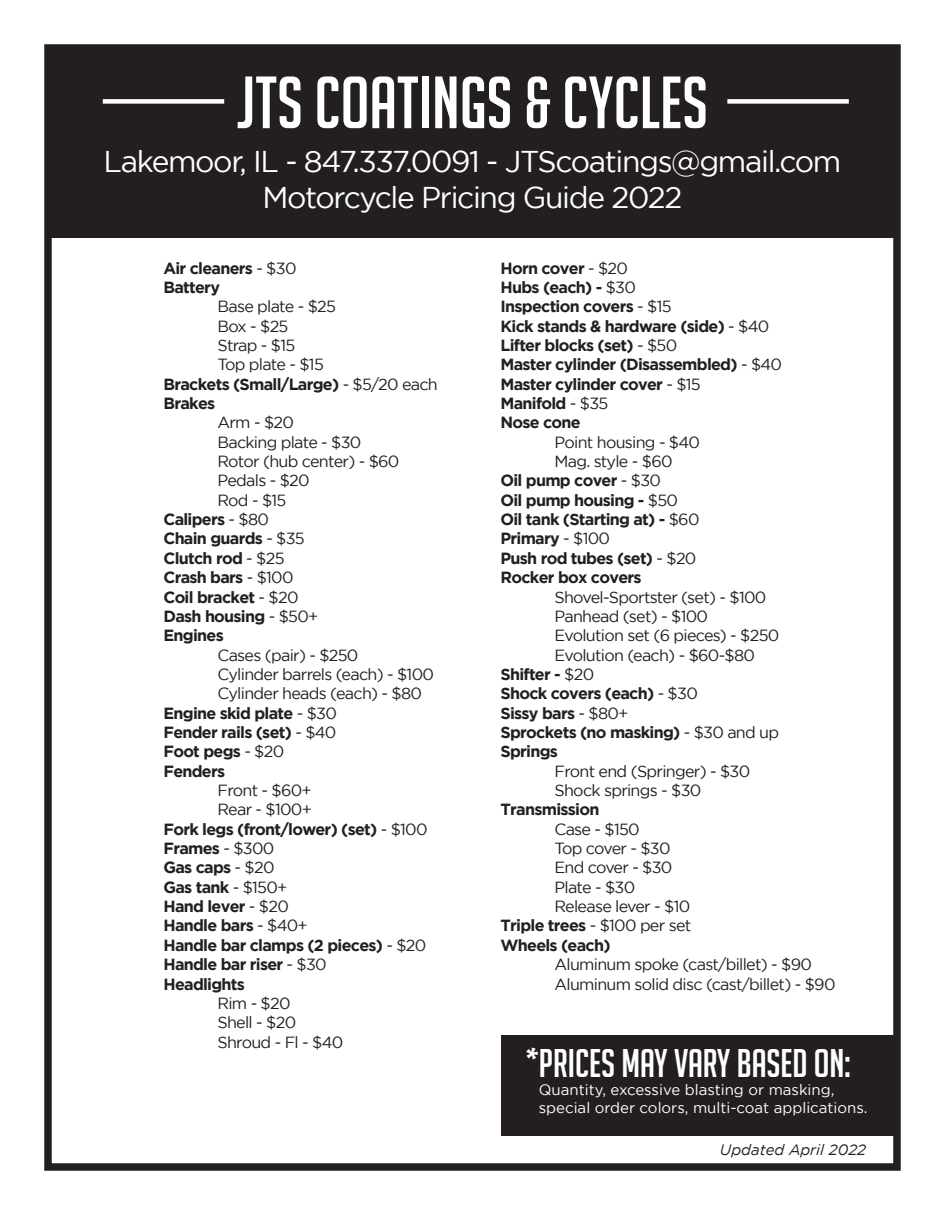
<style>
.page{position:relative;width:945px;height:1215px;background:#fff}
.page>*{position:absolute;margin:0;border:0;box-sizing:border-box;transform-origin:0 0}
.t1{font:72px "Big Noodle Titling";color:#fff}
.t2{font:39px "Big Noodle Titling";color:#fff}
.t3{font:30px "Gotham";letter-spacing:-.045em;color:#fff}
.t4{font:700 16.2px "Gotham";letter-spacing:-.045em;color:#231f20}
.t5{font:16.2px "Gotham";letter-spacing:-.045em;color:#231f20}
.t6{font:15px "Gotham";color:#fff}
.t7{font:italic 15px "Gotham";color:#231f20}
.s1{font-weight:400}
</style>
<div class="page">
<div style="left:45px;top:45px;width:855px;height:192px;background:#231f20"></div>
<div style="left:44px;top:44px;width:857px;height:1127px;border:8px solid #231f20"></div>
<div style="left:727px;top:99px;width:122px;height:5px;background:#fff"></div>
<div style="left:103px;top:99px;width:121px;height:5px;background:#fff"></div>
<div style="left:501px;top:1035px;width:399px;height:100px;background:#231f20"></div>
<p class="t1" style="left:237px;top:64px;width:473px">JTS COATINGS &amp; CYCLES</p>
<p class="t3" style="left:103px;top:144px;width:740px">Lakemoor, IL - 847.337.0091 - JTScoatings@gmail.com</p>
<p class="t3" style="left:263px;top:180px;width:421px">Motorcycle Pricing Guide 2022</p>
<p class="t4" style="left:164px;top:258px;width:135px">Air cleaners <span class="s1">- $30</span></p>
<p class="t4" style="left:164px;top:278px;width:58px">Battery</p>
<p class="t5" style="left:218px;top:298px;width:120px">Base plate - $25</p>
<p class="t5" style="left:218px;top:317px;width:72px">Box - $25</p>
<p class="t5" style="left:218px;top:336px;width:79px">Strap - $15</p>
<p class="t5" style="left:218px;top:356px;width:108px">Top plate - $15</p>
<p class="t4" style="left:164px;top:375px;width:276px">Brackets (Small/Large) <span class="s1">- $5/20 each</span></p>
<p class="t4" style="left:164px;top:394px;width:53px">Brakes</p>
<p class="t5" style="left:218px;top:414px;width:78px">Arm - $20</p>
<p class="t5" style="left:218px;top:433px;width:145px">Backing plate - $30</p>
<p class="t5" style="left:218px;top:452px;width:183px">Rotor (hub center) - $60</p>
<p class="t5" style="left:218px;top:472px;width:94px">Pedals - $20</p>
<p class="t5" style="left:218px;top:491px;width:70px">Rod - $15</p>
<p class="t4" style="left:164px;top:510px;width:107px">Calipers <span class="s1">- $80</span></p>
<p class="t4" style="left:164px;top:529px;width:143px">Chain guards <span class="s1">- $35</span></p>
<p class="t4" style="left:164px;top:549px;width:123px">Clutch rod <span class="s1">- $25</span></p>
<p class="t4" style="left:164px;top:568px;width:132px">Crash bars <span class="s1">- $100</span></p>
<p class="t4" style="left:164px;top:587px;width:137px">Coil bracket <span class="s1">- $20</span></p>
<p class="t4" style="left:164px;top:607px;width:156px">Dash housing <span class="s1">- $50+</span></p>
<p class="t4" style="left:164px;top:626px;width:62px">Engines</p>
<p class="t5" style="left:218px;top:646px;width:142px">Cases (pair) - $250</p>
<p class="t5" style="left:218px;top:665px;width:218px">Cylinder barrels (each) - $100</p>
<p class="t5" style="left:218px;top:685px;width:206px">Cylinder heads (each) - $80</p>
<p class="t4" style="left:164px;top:704px;width:175px">Engine skid plate <span class="s1">- $30</span></p>
<p class="t4" style="left:164px;top:723px;width:175px">Fender rails (set) <span class="s1">- $40</span></p>
<p class="t4" style="left:164px;top:742px;width:122px">Foot pegs <span class="s1">- $20</span></p>
<p class="t4" style="left:164px;top:762px;width:63px">Fenders</p>
<p class="t5" style="left:218px;top:781px;width:96px">Front - $60+</p>
<p class="t5" style="left:218px;top:801px;width:96px">Rear - $100+</p>
<p class="t4" style="left:164px;top:820px;width:266px">Fork legs (front/lower) (set) <span class="s1">- $100</span></p>
<p class="t4" style="left:164px;top:839px;width:112px">Frames <span class="s1">- $300</span></p>
<p class="t4" style="left:164px;top:858px;width:113px">Gas caps <span class="s1">- $20</span></p>
<p class="t4" style="left:164px;top:878px;width:126px">Gas tank <span class="s1">- $150+</span></p>
<p class="t4" style="left:164px;top:897px;width:127px">Hand lever <span class="s1">- $20</span></p>
<p class="t4" style="left:164px;top:916px;width:146px">Handle bars <span class="s1">- $40+</span></p>
<p class="t4" style="left:164px;top:936px;width:264px">Handle bar clamps (2 pieces) <span class="s1">- $20</span></p>
<p class="t4" style="left:164px;top:955px;width:165px">Handle bar riser <span class="s1">- $30</span></p>
<p class="t4" style="left:164px;top:974px;width:83px">Headlights</p>
<p class="t5" style="left:218px;top:994px;width:75px">Rim - $20</p>
<p class="t5" style="left:218px;top:1014px;width:80px">Shell - $20</p>
<p class="t5" style="left:218px;top:1033px;width:127px">Shroud - Fl - $40</p>
<p class="t4" style="left:501px;top:258px;width:129px">Horn cover <span class="s1">- $20</span></p>
<p class="t4" style="left:501px;top:278px;width:137px">Hubs (each) - <span class="s1">$30</span></p>
<p class="t4" style="left:501px;top:297px;width:173px">Inspection covers <span class="s1">- $15</span></p>
<p class="t4" style="left:501px;top:317px;width:270px">Kick stands &amp; hardware (side) <span class="s1">- $40</span></p>
<p class="t4" style="left:501px;top:336px;width:178px">Lifter blocks (set) <span class="s1">- $50</span></p>
<p class="t4" style="left:501px;top:355px;width:283px">Master cylinder (Disassembled) <span class="s1">- $40</span></p>
<p class="t4" style="left:501px;top:375px;width:202px">Master cylinder cover <span class="s1">- $15</span></p>
<p class="t4" style="left:501px;top:394px;width:109px">Manifold <span class="s1">- $35</span></p>
<p class="t4" style="left:501px;top:413px;width:82px">Nose cone</p>
<p class="t5" style="left:555px;top:433px;width:147px">Point housing - $40</p>
<p class="t5" style="left:555px;top:452px;width:120px">Mag. style - $60</p>
<p class="t4" style="left:501px;top:471px;width:162px">Oil pump cover <span class="s1">- $30</span></p>
<p class="t4" style="left:501px;top:491px;width:179px">Oil pump housing - <span class="s1">$50</span></p>
<p class="t4" style="left:501px;top:510px;width:201px">Oil tank (Starting at) - <span class="s1">$60</span></p>
<p class="t4" style="left:501px;top:529px;width:111px">Primary <span class="s1">- $100</span></p>
<p class="t4" style="left:501px;top:549px;width:197px">Push rod tubes (set) <span class="s1">- $20</span></p>
<p class="t4" style="left:501px;top:568px;width:143px">Rocker box covers</p>
<p class="t5" style="left:555px;top:588px;width:213px">Shovel-Sportster (set) - $100</p>
<p class="t5" style="left:555px;top:607px;width:155px">Panhead (set) - $100</p>
<p class="t5" style="left:555px;top:627px;width:226px">Evolution set (6 pieces) - $250</p>
<p class="t5" style="left:555px;top:646px;width:202px">Evolution (each) - $60-$80</p>
<p class="t4" style="left:501px;top:665px;width:95px">Shifter - <span class="s1">$20</span></p>
<p class="t4" style="left:501px;top:684px;width:199px">Shock covers (each) <span class="s1">- $30</span></p>
<p class="t4" style="left:501px;top:704px;width:130px">Sissy bars <span class="s1">- $80+</span></p>
<p class="t4" style="left:501px;top:723px;width:280px">Sprockets (no masking) <span class="s1">- $30 and up</span></p>
<p class="t4" style="left:501px;top:742px;width:59px">Springs</p>
<p class="t5" style="left:555px;top:762px;width:197px">Front end (Springer) - $30</p>
<p class="t5" style="left:555px;top:781px;width:148px">Shock springs - $30</p>
<p class="t4" style="left:501px;top:800px;width:100px">Transmission</p>
<p class="t5" style="left:555px;top:820px;width:87px">Case - $150</p>
<p class="t5" style="left:555px;top:839px;width:118px">Top cover - $30</p>
<p class="t5" style="left:555px;top:859px;width:120px">End cover - $30</p>
<p class="t5" style="left:555px;top:878px;width:82px">Plate - $30</p>
<p class="t5" style="left:555px;top:897px;width:137px">Release lever - $10</p>
<p class="t4" style="left:501px;top:916px;width:192px">Triple trees <span class="s1">- $100 per set</span></p>
<p class="t4" style="left:501px;top:936px;width:112px">Wheels (each)</p>
<p class="t5" style="left:555px;top:955px;width:259px">Aluminum spoke (cast/billet) - $90</p>
<p class="t5" style="left:555px;top:975px;width:283px">Aluminum solid disc (cast/billet) - $90</p>
<p class="t2" style="left:525px;top:1042px;width:327px">*PRICES MAY VARY BASED ON:</p>
<p class="t6" style="left:539px;top:1081px;width:297px">Quantity, excessive blasting or masking,</p>
<p class="t6" style="left:539px;top:1099px;width:330px">special order colors, multi-coat applications.</p>
<p class="t7" style="left:720px;top:1141px;width:148px">Updated April 2022</p>
</div>
